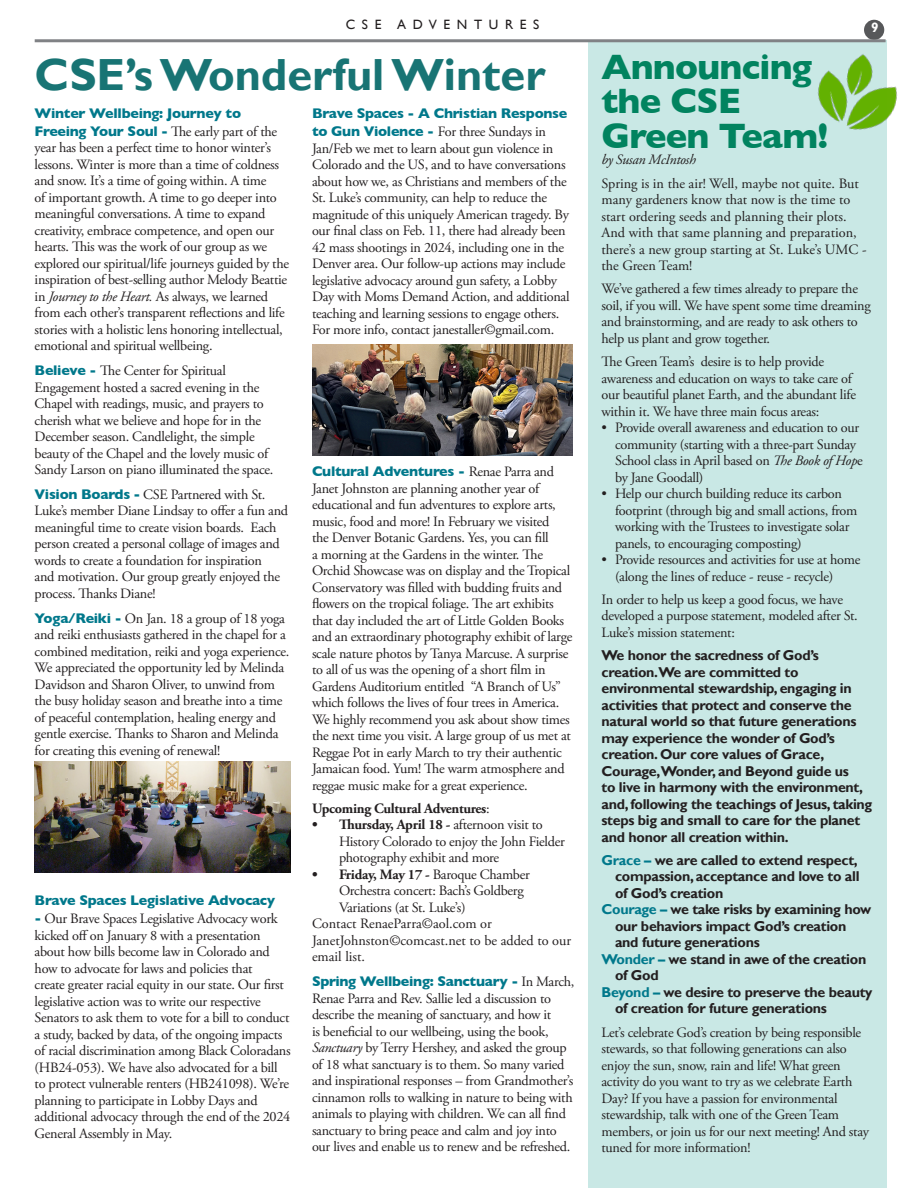
<style>
.page{position:relative;width:918px;height:1188px;background:#fff}
.page>*{position:absolute;margin:0;border:0;box-sizing:border-box;transform-origin:0 0}
.t1{font:700 45px "Gill Sans";color:#187474}
.Paragraph_Style_2{font:700 36px/34.5px "Gill Sans";letter-spacing:-.02em;color:#01835f}
.Paragraph_Style_2-2{font:14.25px/16.5px "Adobe Garamond Pro";letter-spacing:-.02em;color:#231f20}
.Paragraph_Style_2-3{font:700 14.25px/16.5px "Gill Sans";letter-spacing:-.02em;color:#231f20}
.Paragraph_Style_2-4{font:14.25px/16.5px "Adobe Garamond Pro";color:#231f20}
.Paragraph_Style_2-5{font:700 14.25px/18px "Gill Sans";letter-spacing:-.02em;color:#00788b}
.Paragraph_Style_2-6{font:700 14.25px "Adobe Garamond Pro";letter-spacing:-.02em;color:#231f20}
.Paragraph_Style_2-7{font:italic 14.25px "Adobe Garamond Pro";letter-spacing:-.02em;color:#231f20}
.t2{font:13.5px "Gill Sans";letter-spacing:.485em;color:#231f20}
.t3{font:700 13.5px "Gill Sans";color:#fff}
.s1{font-family:"Adobe Garamond Pro";font-weight:400;color:#231f20}
.s2{font-style:italic}
.s3{font-family:"Gill Sans";font-weight:700;color:#00788b}
.s4{font-weight:400}
.s5{font-weight:700}
.s6{color:#00788b}
</style>
<div class="page">
<div style="left:588px;top:41px;width:299px;height:1147px;background:#c9e8e5"></div>
<div style="left:864px;top:20px;width:20px;height:20px;background:#57585a;border-radius:50%"></div>
<hr style="left:35px;top:39px;width:851px;height:3px;background:#808285">
<img style="left:35px;top:762px;width:255px;height:111px">
<img style="left:312px;top:344px;width:260px;height:111px">
<img style="left:793px;top:30px;width:104px;height:100px">
<p class="t2" style="left:346px;top:17px;width:195px">CSE ADVENTURES</p>
<p class="t3" style="left:871px;top:19px;width:9px">9</p>
<p class="t1" style="left:35px;top:48px;width:512px">CSE’s Wonderful Winter</p>
<p class="Paragraph_Style_2-5" style="left:35px;top:104px;width:244px">Winter Wellbeing: Journey to<br>Freeing Your Soul - <span class="s1">The early part of the</span></p>
<p class="Paragraph_Style_2-2" style="left:35px;top:140px;width:256px">year has been a perfect time to honor winter’s lessons. Winter is more than a time of coldness and snow. It’s a time of going within. A time<br>of important growth. A time to go deeper into meaningful conversations. A time to expand creativity, embrace competence, and open our hearts. This was the work of our group as we explored our spiritual/life journeys guided by the inspiration of best-selling author Melody Beattie in <span class="s2">Journey to the Heart.</span> As always, we learned from each other’s transparent reflections and life stories with a holistic lens honoring intellectual, emotional and spiritual wellbeing.</p>
<p class="Paragraph_Style_2-2" style="left:35px;top:363px;width:240px"><span class="s3">Believe -</span> The Center for Spiritual Engagement hosted a sacred evening in the Chapel with readings, music, and prayers to cherish what we believe and hope for in the December season. Candlelight, the simple beauty of the Chapel and the lovely music of Sandy Larson on piano illuminated the space.</p>
<p class="Paragraph_Style_2-2" style="left:35px;top:487px;width:255px"><span class="s3">Vision Boards -</span> CSE Partnered with St.<br>Luke’s member Diane Lindsay to offer a fun and meaningful time to create vision boards. Each person created a personal collage of images and words to create a foundation for inspiration<br>and motivation. Our group greatly enjoyed the process. Thanks Diane!</p>
<p class="Paragraph_Style_2-2" style="left:35px;top:610px;width:256px"><span class="s3">Yoga/Reiki -</span> On Jan. 18 a group of 18 yoga and reiki enthusiasts gathered in the chapel for a combined meditation, reiki and yoga experience.<br>We appreciated the opportunity led by Melinda Davidson and Sharon Oliver, to unwind from the busy holiday season and breathe into a time of peaceful contemplation, healing energy and gentle exercise. Thanks to Sharon and Melinda for creating this evening of renewal!</p>
<p class="Paragraph_Style_2-5" style="left:35px;top:891px;width:242px">Brave Spaces Legislative Advocacy</p>
<p class="Paragraph_Style_2-2" style="left:35px;top:911px;width:257px"><span class="s3">-</span> Our Brave Spaces Legislative Advocacy work kicked off on January 8 with a presentation about how bills become law in Colorado and how to advocate for laws and policies that<br>create greater racial equity in our state. Our first legislative action was to write our respective Senators to ask them to vote for a bill to conduct a study, backed by data, of the ongoing impacts of racial discrimination among Black Coloradans (HB24-053). We have also advocated for a bill to protect vulnerable renters (HB241098). We’re planning to participate in Lobby Days and additional advocacy through the end of the 2024<br>General Assembly in May.</p>
<p class="Paragraph_Style_2-5" style="left:312px;top:104px;width:257px">Brave Spaces - A Christian Response to Gun Violence - <span class="s1">For three Sundays in</span></p>
<p class="Paragraph_Style_2-2" style="left:312px;top:141px;width:259px">Jan/Feb we met to learn about gun violence in Colorado and the US, and to have conversations about how we, as Christians and members of the St. Luke’s community, can help to reduce the magnitude of this uniquely American tragedy. By our final class on Feb. 11, there had already been 42 mass shootings in 2024, including one in the Denver area. Our follow-up actions may include legislative advocacy around gun safety, a Lobby Day with Moms Demand Action, and additional teaching and learning sessions to engage others.<br>For more info, contact janestaller©gmail.com.</p>
<p class="Paragraph_Style_2-2" style="left:312px;top:464px;width:262px"><span class="s3">Cultural Adventures -</span> Renae Parra and Janet Johnston are planning another year of educational and fun adventures to explore arts, music, food and more! In February we visited<br>the Denver Botanic Gardens. Yes, you can fill<br>a morning at the Gardens in the winter. The Orchid Showcase was on display and the Tropical Conservatory was filled with budding fruits and flowers on the tropical foliage. The art exhibits that day included the art of Little Golden Books and an extraordinary photography exhibit of large scale nature photos by Tanya Marcuse. A surprise to all of us was the opening of a short film in Gardens Auditorium entitled “A Branch of Us” which follows the lives of four trees in America.<br>We highly recommend you ask about show times the next time you visit. A large group of us met at Reggae Pot in early March to try their authentic Jamaican food. Yum! The warm atmosphere and reggae music make for a great experience.</p>
<p class="Paragraph_Style_2-6" style="left:312px;top:800px;width:179px">Upcoming Cultural Adventures<span class="s4">:</span></p>
<p class="Paragraph_Style_2-2" style="left:339px;top:817px;width:227px;text-indent:-27px"><span class="s5">• Thursday, April 18 -</span> afternoon visit to<br>History Colorado to enjoy the John Fielder photography exhibit and more</p>
<p class="Paragraph_Style_2-2" style="left:339px;top:867px;width:192px;text-indent:-27px"><span class="s5">• Friday, May 17 -</span> Baroque Chamber<br>Orchestra concert: Bach’s Goldberg<br>Variations (at St. Luke’s)</p>
<p class="Paragraph_Style_2-4" style="left:312px;top:916px;width:261px">Contact RenaeParra©aol.com or<br>JanetJohnston©comcast.net to be added to our email list.</p>
<p class="Paragraph_Style_2-2" style="left:312px;top:974px;width:264px"><span class="s3">Spring Wellbeing: Sanctuary -</span> In March, Renae Parra and Rev. Sallie led a discussion to describe the meaning of sanctuary, and how it<br>is beneficial to our wellbeing, using the book, <span class="s2">Sanctuary</span> by Terry Hershey, and asked the group of 18 what sanctuary is to them. So many varied and inspirational responses – from Grandmother’s cinnamon rolls to walking in nature to being with animals to playing with children. We can all find sanctuary to bring peace and calm and joy into our lives and enable us to renew and be refreshed.</p>
<p class="Paragraph_Style_2" style="left:602px;top:49px;width:228px">Announcing the CSE<br>Green Team!</p>
<p class="Paragraph_Style_2-7" style="left:602px;top:151px;width:96px">by Susan McIntosh</p>
<p class="Paragraph_Style_2-4" style="left:602px;top:175px;width:267px">Spring is in the air! Well, maybe not quite. But many gardeners know that now is the time to start ordering seeds and planning their plots.<br>And with that same planning and preparation, there’s a new group starting at St. Luke’s UMC - the Green Team!</p>
<p class="Paragraph_Style_2-2" style="left:602px;top:281px;width:271px">We’ve gathered a few times already to prepare the soil, if you will. We have spent some time dreaming and brainstorming, and are ready to ask others to help us plant and grow together.</p>
<p class="Paragraph_Style_2-2" style="left:602px;top:354px;width:256px">The Green Team’s desire is to help provide awareness and education on ways to take care of our beautiful planet Earth, and the abundant life within it. We have three main focus areas:</p>
<p class="Paragraph_Style_2-2" style="left:615px;top:420px;width:249px;text-indent:-14px">• Provide overall awareness and education to our community (starting with a three-part Sunday School class in April based on <span class="s2">The Book of Hop</span>e by Jane Goodall)</p>
<p class="Paragraph_Style_2-2" style="left:615px;top:486px;width:244px;text-indent:-14px">• Help our church building reduce its carbon footprint (through big and small actions, from working with the Trustees to investigate solar panels, to encouraging composting)</p>
<p class="Paragraph_Style_2-2" style="left:615px;top:552px;width:247px;text-indent:-14px">• Provide resources and activities for use at home (along the lines of reduce - reuse - recycle)</p>
<p class="Paragraph_Style_2-2" style="left:602px;top:592px;width:258px">In order to help us keep a good focus, we have developed a purpose statement, modeled after St.<br>Luke’s mission statement:</p>
<p class="Paragraph_Style_2-3" style="left:602px;top:648px;width:272px">We honor the sacredness of God’s creation.We are committed to environmental stewardship, engaging in activities that protect and conserve the natural world so that future generations may experience the wonder of God’s creation. Our core values of Grace, Courage,Wonder, and Beyond guide us<br>to live in harmony with the environment, and, following the teachings of Jesus, taking steps big and small to care for the planet and honor all creation within.</p>
<p class="Paragraph_Style_2-3" style="left:615px;top:852px;width:246px;text-indent:-14px"><span class="s6">Grace –</span> we are called to extend respect, compassion, acceptance and love to all of God’s creation</p>
<p class="Paragraph_Style_2-3" style="left:615px;top:902px;width:258px;text-indent:-14px"><span class="s6">Courage –</span> we take risks by examining how our behaviors impact God’s creation and future generations</p>
<p class="Paragraph_Style_2-3" style="left:615px;top:951px;width:253px;text-indent:-14px"><span class="s6">Wonder –</span> we stand in awe of the creation of God</p>
<p class="Paragraph_Style_2-3" style="left:615px;top:984px;width:259px;text-indent:-14px"><span class="s6">Beyond –</span> we desire to preserve the beauty of creation for future generations</p>
<p class="Paragraph_Style_2-2" style="left:602px;top:1024px;width:269px">Let’s celebrate God’s creation by being responsible stewards, so that following generations can also enjoy the sun, snow, rain and life! What green activity do you want to try as we celebrate Earth Day? If you have a passion for environmental stewardship, talk with one of the Green Team members, or join us for our next meeting! And stay tuned for more information!</p>
</div>
